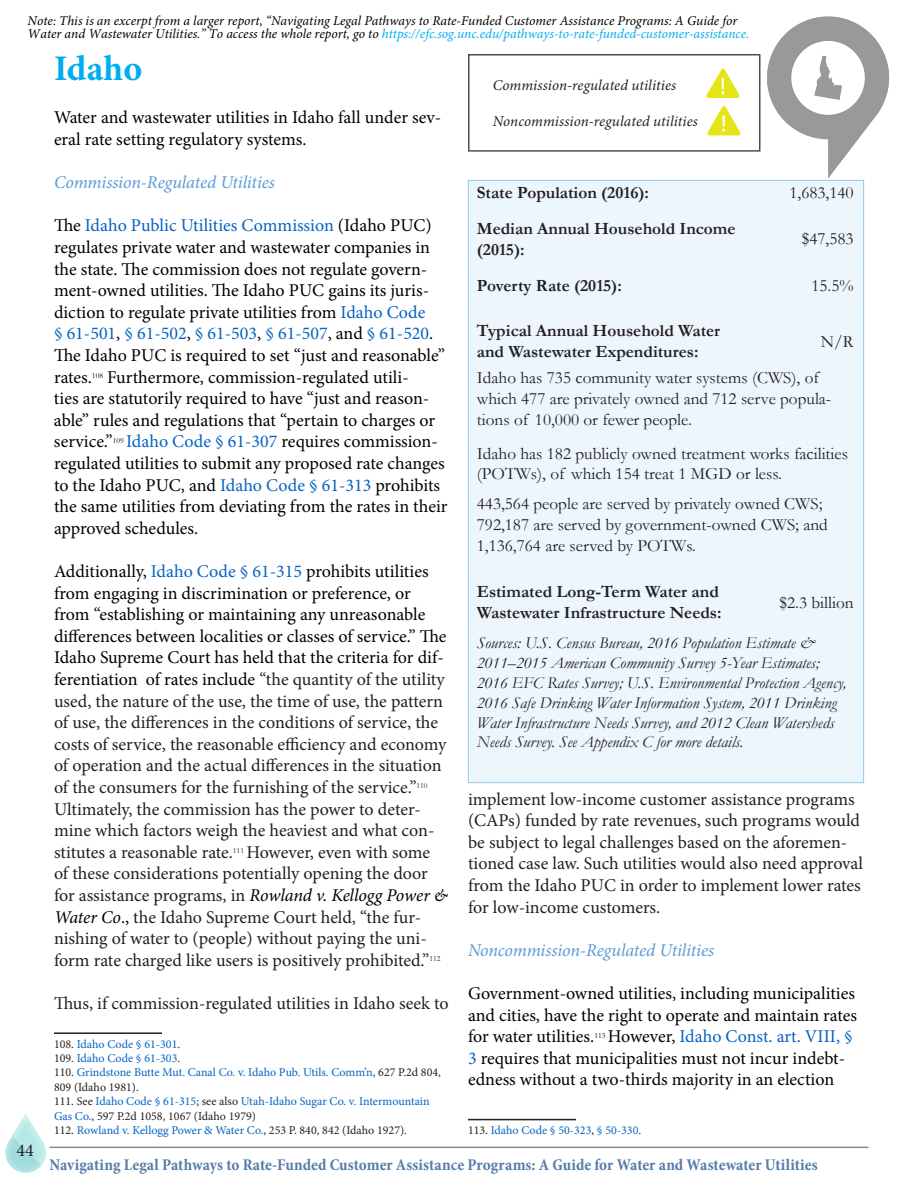
<style>
.page{position:relative;width:918px;height:1188px;background:#fff}
.page>*{position:absolute;margin:0;border:0;box-sizing:border-box;transform-origin:0 0}
.t1{font:700 36px "Minion Pro";color:#00aeef}
.t2{font:18px/21.6px "Minion Pro";color:#231f20}
.t3{font:18px/21.6px "Minion Pro";color:#000}
.t4{font:italic 18px "Minion Pro";letter-spacing:-.01em;color:#5b9bd5}
.t5{font:17.25px/20.7px "Garamond";color:#231f20}
.t6{font:700 17.25px/20.7px "Garamond";color:#231f20}
.t7{font:italic 16.5px/19.8px "Garamond";color:#231f20}
.t8{font:700 condensed 16.5px "Minion Pro";letter-spacing:-.005em;color:#577ca7}
.Headline_3__Left_Ali{font:italic 15px "Minion Pro";letter-spacing:.005em;color:#231f20}
.t9{font:italic 13.5px/13.5px "Minion Pro";color:#000}
.Paragraph_Style_1{font:12px/14.4px "Minion Pro";color:#0563c1}
.t10{font:7.8px "Garamond";color:#000}
.t11{font:7.8px "Garamond";color:#231f20}
.s1{color:#00aeef}
.s2{color:#0563c1}
.s3{color:#000}
.s4{font-style:italic;color:#000}
.s5{color:#231f20}
</style>
<div class="page">
<hr style="left:50px;top:1147px;width:818px;height:1px;background:#231f20">
<div style="left:0;top:1103px;width:55px;height:81px;background:#fff;opacity:.75"></div>
<hr style="left:54px;top:1032px;width:108px;height:2px;background:#231f20">
<div style="left:468px;top:180px;width:396px;height:603px;background:#edf6fc"></div>
<hr style="left:468px;top:1119px;width:108px;height:1px;background:#231f20">
<img style="left:738px;top:16px;width:152px;height:171px">
<div style="left:468px;top:54px;width:292px;height:98px;background:#fff"></div>
<svg style="left:706px;top:69px;width:34px;height:29px"></svg>
<svg style="left:707px;top:106px;width:33px;height:29px"></svg>
<p class="t9" style="left:28px;top:14px;width:723px">Note: This is an excerpt from a larger report, “Navigating Legal Pathways to Rate-Funded Customer Assistance Programs: A Guide for<br>Water and Wastewater Utilities.” To access the whole report, go to <span class="s1">https://efc.sog.unc.edu/pathways-to-rate-funded-customer-assistance.</span></p>
<p class="t2" style="left:17px;top:1140px;width:19px">44</p>
<p class="t1" style="left:54px;top:43px;width:90px">Idaho</p>
<p class="t3" style="left:54px;top:107px;width:389px">Water and wastewater utilities in Idaho fall under sev&shy;eral rate setting regulatory systems.</p>
<p class="t4" style="left:54px;top:170px;width:222px">Commission-Regulated Utilities</p>
<p class="t3" style="left:54px;top:215px;width:393px">The <span class="s2">Idaho Public Utilities Commission</span> (Idaho PUC) regulates private water and wastewater companies in the state. The commission does not regulate govern&shy;ment-owned utilities. The Idaho PUC gains its juris&shy;diction to regulate private utilities from <span class="s2">Idaho Code<br>§ 61-501</span>, <span class="s2">§ 61-502</span>, <span class="s2">§ 61-503</span>, <span class="s2">§ 61-507</span>, and <span class="s2">§ 61-520</span>.<br>The Idaho PUC is required to set “just and reasonable” rates.</p>
<p class="t3" style="left:54px;top:366px;width:383px;text-indent:53px">Furthermore, commission-regulated utili&shy;ties are statutorily required to have “just and reason&shy;able” rules and regulations that “pertain to charges or service.”</p>
<p class="t10" style="left:92px;top:370px;width:13px">108</p>
<p class="t3" style="left:54px;top:431px;width:395px;text-indent:72px"><span class="s2">Idaho Code § 61-307</span> requires commission&shy;regulated utilities to submit any proposed rate changes to the Idaho PUC, and <span class="s2">Idaho Code § 61-313</span> prohibits the same utilities from deviating from the rates in their approved schedules.</p>
<p class="t2" style="left:54px;top:561px;width:394px"><span class="s3">Additionally,</span> <span class="s2">Idaho Code § 61-315</span> <span class="s3">prohibits utilities from engaging in discrimination or preference, or from “establishing or maintaining any unreasonable differences between localities or classes of service.” The Idaho Supreme Court has held that the criteria for dif&shy;ferentiation of rates include</span> “the quantity of the utility used, the nature of the use, the time of use, the pattern of use, the differences in the conditions of service, the costs of service, the reasonable efficiency and economy of operation and the actual differences in the situation of the consumers for the furnishing of the service.”</p>
<p class="t10" style="left:113px;top:435px;width:13px">109</p>
<p class="t11" style="left:417px;top:781px;width:13px">110</p>
<p class="t2" style="left:54px;top:798px;width:382px">Ultimately, the commission has the power to deter&shy;mine which factors weigh the heaviest and what con&shy;stitutes a reasonable rate.</p>
<p class="t2" style="left:54px;top:841px;width:395px;text-indent:192px">However, even with some of these considerations potentially opening the door for assistance programs, in <span class="s4">Rowland v. Kellogg Power &amp; Water Co</span><span class="s3">.,</span> the Idaho Supreme Court held, “the fur&shy;nishing of water to (people) without paying the uni&shy;form rate charged like users is positively prohibited.”</p>
<p class="t11" style="left:233px;top:846px;width:13px">111</p>
<p class="t11" style="left:429px;top:954px;width:13px">112</p>
<p class="t2" style="left:54px;top:993px;width:396px">Thus, if commission-regulated utilities in Idaho seek to</p>
<p class="Paragraph_Style_1" style="left:54px;top:1037px;width:128px"><span class="s5">108.</span> Idaho Code § 61-301<span class="s5">.</span></p>
<p class="Paragraph_Style_1" style="left:54px;top:1051px;width:128px"><span class="s5">109.</span> Idaho Code § 61-303<span class="s5">.</span></p>
<p class="Paragraph_Style_1" style="left:54px;top:1065px;width:388px"><span class="s5">110.</span> Grindstone Butte Mut. Canal Co. v. Idaho Pub. Utils. Comm’n<span class="s5">, 627 P.2d 804,<br>809 (Idaho 1981).</span></p>
<p class="Paragraph_Style_1" style="left:54px;top:1094px;width:377px"><span class="s5">111. See</span> Idaho Code § 61-315<span class="s5">; see also</span> Utah-Idaho Sugar Co. v. Intermountain<br>Gas Co.<span class="s5">, 597 P.2d 1058, 1067 (Idaho 1979)</span></p>
<p class="Paragraph_Style_1" style="left:54px;top:1123px;width:355px"><span class="s5">112.</span> Rowland v. Kellogg Power &amp; Water Co.<span class="s5">, 253 P. 840, 842 (Idaho 1927).</span></p>
<p class="Headline_3__Left_Ali" style="left:493px;top:75px;width:185px">Commission-regulated utilities</p>
<p class="Headline_3__Left_Ali" style="left:493px;top:111px;width:207px">Noncommission-regulated utilities</p>
<p class="t6" style="left:477px;top:182px;width:174px">State Population (2016):</p>
<p class="t5" style="left:790px;top:181px;width:66px">1,683,140</p>
<p class="t6" style="left:477px;top:218px;width:260px">Median Annual Household Income (2015):</p>
<p class="t5" style="left:802px;top:228px;width:53px">$47,583</p>
<p class="t6" style="left:477px;top:276px;width:147px">Poverty Rate (2015):</p>
<p class="t5" style="left:811px;top:275px;width:44px">15.5%</p>
<p class="t6" style="left:477px;top:320px;width:245px">Typical Annual Household Water and Wastewater Expenditures:</p>
<p class="t5" style="left:821px;top:330px;width:34px">N/R</p>
<p class="t5" style="left:477px;top:367px;width:356px">Idaho has 735 community water systems (CWS), of which 477 are privately owned and 712 serve popula&shy;tions of 10,000 or fewer people.</p>
<p class="t5" style="left:477px;top:442px;width:373px">Idaho has 182 publicly owned treatment works facilities (POTWs), of which 154 treat 1 MGD or less.</p>
<p class="t5" style="left:477px;top:493px;width:352px">443,564 people are served by privately owned CWS;<br>792,187 are served by government-owned CWS; and<br>1,136,764 are served by POTWs.</p>
<p class="t6" style="left:477px;top:582px;width:246px">Estimated Long-Term Water and<br>Wastewater Infrastructure Needs:</p>
<p class="t5" style="left:779px;top:592px;width:76px">$2.3 billion</p>
<p class="t7" style="left:477px;top:633px;width:371px">Sources: U.S. Census Bureau, 2016 Population Estimate &amp; 2011–2015 American Community Survey 5-Year Estimates; 2016 EFC Rates Survey; U.S. Environmental Protection Agency, 2016 Safe Drinking Water Information System, 2011 Drinking Water Infrastructure Needs Survey, and 2012 Clean Watersheds Needs Survey. See Appendix C for more details.</p>
<p class="t2" style="left:468px;top:788px;width:397px">implement low-income customer assistance programs (CAPs) funded by rate revenues, such programs would be subject to legal challenges based on the aforemen&shy;tioned case law. Such utilities would also need approval from the Idaho PUC in order to implement lower rates for low-income customers.</p>
<p class="t4" style="left:468px;top:938px;width:248px">Noncommission-Regulated Utilities</p>
<p class="t3" style="left:468px;top:983px;width:391px;text-align:justify">Government-owned utilities, including municipalities and cities, have the right to operate and maintain rates for water utilities.</p>
<p class="t3" style="left:468px;top:1026px;width:386px;text-indent:140px">However, <span class="s2">Idaho Const. art. VIII, §<br>3</span> requires that municipalities must not incur indebt&shy;edness without a two-thirds majority in an election</p>
<p class="Paragraph_Style_1" style="left:468px;top:1123px;width:175px"><span class="s5">113.</span> Idaho Code § 50-323<span class="s5">,</span> § 50-330<span class="s5">.</span></p>
<p class="t10" style="left:594px;top:1030px;width:13px">113</p>
<p class="t8" style="left:50px;top:1153px;width:770px">Navigating Legal Pathways to Rate-Funded Customer Assistance Programs: A Guide for Water and Wastewater Utilities</p>
</div>
